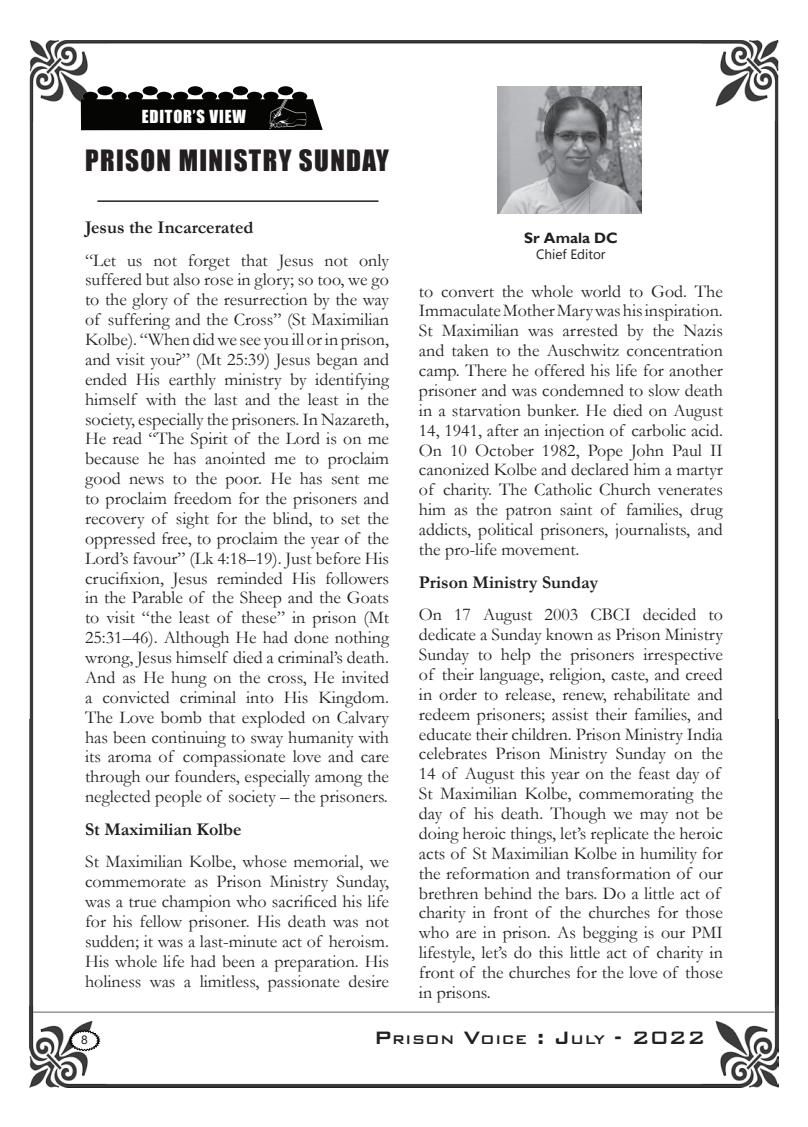
<style>
.page{position:relative;width:808px;height:1127px;background:#fff}
.page>*{position:absolute;margin:0;border:0;box-sizing:border-box;transform-origin:0 0}
.t1{font:27px "Impact";letter-spacing:.05em;color:#231f20}
.t2{font:18px/19.8px "Garamond";color:#231f20;text-align:justify}
.t3{font:700 18px "Garamond";color:#231f20}
.t4{font:500 16.8px "Bank Gothic BT";color:#231f20}
.t5{font:16.5px "Impact";letter-spacing:.05em;color:#fff}
.t6{font:700 15px "Gill Sans";color:#231f20}
.t7{font:13.5px "Myanmar Text";color:#231f20}
.t8{font:12px "Arial";color:#231f20}
.s1{font-size:24px}
</style>
<div class="page">
<img style="left:30px;top:40px;width:748px;height:1047px">
<img style="left:81px;top:147px;width:38px;height:72px">
<svg style="left:81px;top:86px;width:242px;height:44px"></svg>
<svg style="left:68px;top:1029px;width:33px;height:23px"></svg>
<hr style="left:33px;top:1011px;width:741px;height:2px;background:#939598">
<hr style="left:97px;top:200px;width:281px;height:2px;background:#231f20">
<img style="left:497px;top:86px;width:145px;height:127px">
<img style="left:269px;top:96px;width:37px;height:33px">
<p class="t5" style="left:142px;top:104px;width:106px">EDITOR’S VIEW</p>
<h1 class="t1" style="left:85px;top:139px;width:305px">PRISON MINISTRY SUNDAY</h1>
<p class="t3" style="left:85px;top:215px;width:170px">Jesus the Incarcerated</p>
<p class="t2" style="left:85px;top:249px;width:306px">“Let us not forget that Jesus not only suffered but also rose in glory; so too, we go to the glory of the resurrection by the way of suffering and the Cross” (St Maximilian Kolbe). “When did we see you ill or in prison, and visit you?” (Mt 25:39) Jesus began and ended His earthly ministry by identifying himself with the last and the least in the society, especially the prisoners. In Nazareth, He read “The Spirit of the Lord is on me because he has anointed me to proclaim good news to the poor. He has sent me to proclaim freedom for the prisoners and recovery of sight for the blind, to set the oppressed free, to proclaim the year of the Lord’s favour” (Lk 4:18–19). Just before His crucifixion, Jesus reminded His followers in the Parable of the Sheep and the Goats to visit “the least of these” in prison (Mt 25:31–46). Although He had done nothing wrong, Jesus himself died a criminal’s death.<br>And as He hung on the cross, He invited a convicted criminal into His Kingdom.<br>The Love bomb that exploded on Calvary has been continuing to sway humanity with its aroma of compassionate love and care through our founders, especially among the neglected people of society – the prisoners.</p>
<p class="t3" style="left:85px;top:817px;width:158px">St Maximilian Kolbe</p>
<p class="t2" style="left:85px;top:851px;width:306px">St Maximilian Kolbe, whose memorial, we commemorate as Prison Ministry Sunday, was a true champion who sacrificed his life for his fellow prisoner. His death was not sudden; it was a last-minute act of heroism.<br>His whole life had been a preparation. His holiness was a limitless, passionate desire</p>
<p class="t6" style="left:524px;top:229px;width:95px">Sr Amala DC</p>
<p class="t7" style="left:536px;top:246px;width:71px">Chief Editor</p>
<p class="t2" style="left:419px;top:281px;width:306px">to convert the whole world to God. The Immaculate Mother Mary was his inspiration.<br>St Maximilian was arrested by the Nazis and taken to the Auschwitz concentration camp. There he offered his life for another prisoner and was condemned to slow death in a starvation bunker. He died on August 14, 1941, after an injection of carbolic acid.<br>On 10 October 1982, Pope John Paul II canonized Kolbe and declared him a martyr of charity. The Catholic Church venerates him as the patron saint of families, drug addicts, political prisoners, journalists, and the pro-life movement.</p>
<p class="t3" style="left:419px;top:570px;width:181px">Prison Ministry Sunday</p>
<p class="t2" style="left:419px;top:604px;width:306px;text-align:left">On 17 August 2003 CBCI decided to dedicate a Sunday known as Prison Ministry Sunday to help the prisoners irrespective of their language, religion, caste, and creed in order to release, renew, rehabilitate and redeem prisoners; assist their families, and educate their children. Prison Ministry India celebrates Prison Ministry Sunday on the 14 of August this year on the feast day of St Maximilian Kolbe, commemorating the day of his death. Though we may not be doing heroic things, let’s replicate the heroic acts of St Maximilian Kolbe in humility for the reformation and transformation of our brethren behind the bars. Do a little act of charity in front of the churches for those who are in prison. As begging is our PMI lifestyle, let’s do this little act of charity in front of the churches for the love of those in prisons.</p>
<p class="t8" style="left:81px;top:1032px;width:8px">8</p>
<p class="t4" style="left:374px;top:1030px;width:333px"><span class="s1">P</span>RISON <span class="s1">V</span>OICE <span class="s1">: J</span>ULY <span class="s1">- 2022</span></p>
</div>
